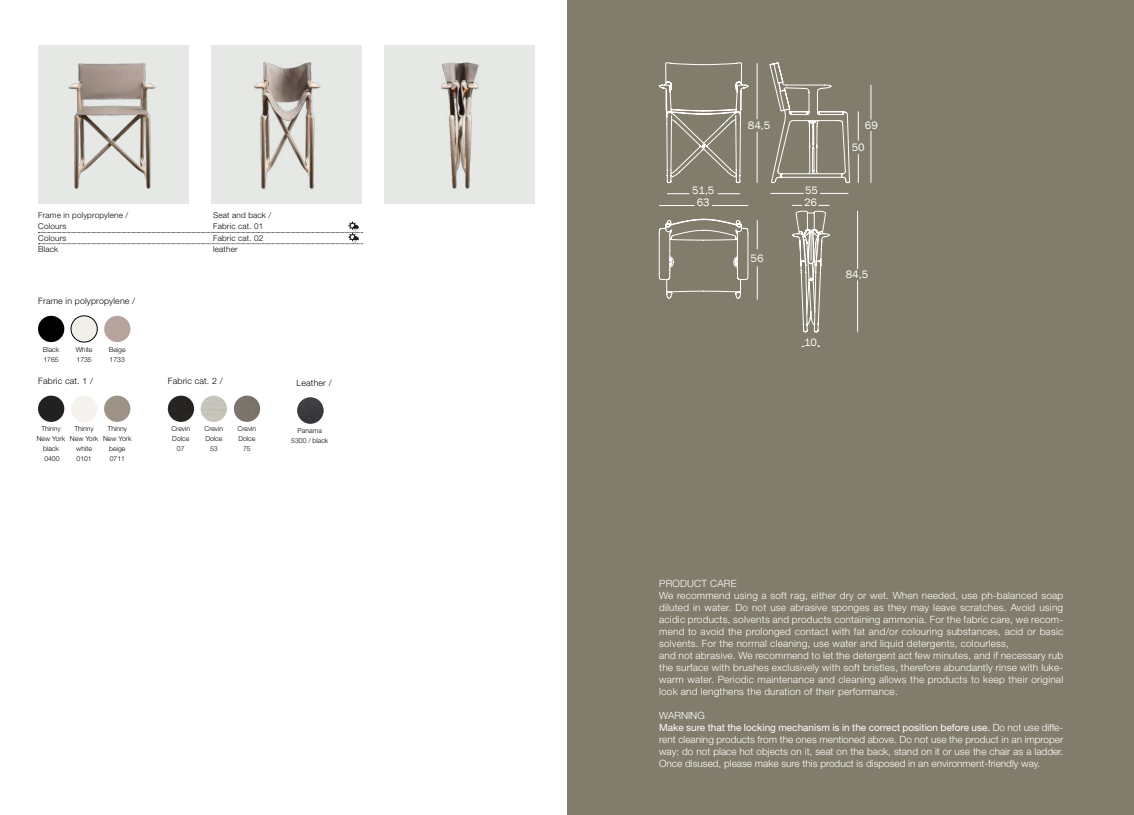
<style>
.page{position:relative;width:1134px;height:815px;background:#fff}
.page>*{position:absolute;margin:0;border:0;box-sizing:border-box;transform-origin:0 0}
.t1{font:11px/11.8px "Franklin Gothic";color:#fff;text-align:center}
.t2{font:300 10px/12px "Helvetica Neue LT Std";letter-spacing:.02em;color:#fff}
.t3{font:300 10px/12px "Helvetica Neue LT Std";color:#fff}
.t4{font:300 8.75px "Helvetica Neue LT Std";letter-spacing:.02em;color:#040503}
.t5{font:300 8.12px/11.2px "Helvetica Neue LT Std";letter-spacing:.02em;color:#040503}
.t6{font:300 6.88px/10px "Helvetica Neue LT Std";color:#040503;text-align:center}
.s1{font-weight:400}
</style>
<div class="page">
<div style="left:567px;top:0;width:567px;height:815px;background:#817c6b"></div>
<img style="left:38px;top:45px;width:151px;height:159px">
<img style="left:211px;top:45px;width:151px;height:159px">
<img style="left:385px;top:45px;width:150px;height:159px">
<img style="left:38px;top:396px;width:26px;height:26px;border-radius:13px">
<img style="left:168px;top:396px;width:26px;height:26px;border-radius:13px">
<img style="left:201px;top:396px;width:26px;height:26px;border-radius:13px">
<img style="left:234px;top:396px;width:26px;height:26px;border-radius:13px">
<img style="left:104px;top:396px;width:26px;height:26px;border-radius:13px">
<div style="left:38px;top:316px;width:26px;height:26px;background:#000001;border-radius:50%"></div>
<div style="left:104px;top:316px;width:26px;height:26px;background:#b7a59d;border-radius:50%"></div>
<div style="left:71px;top:316px;width:26px;height:26px;background:#f1efe8;border-radius:50%"></div>
<div style="left:71px;top:316px;width:26px;height:26px;border:1px solid #000006;border-radius:50%"></div>
<img style="left:297px;top:397px;width:27px;height:27px;border-radius:13px">
<svg style="left:857px;top:84px;width:14px;height:216px"></svg>
<hr style="left:857px;top:281px;width:1px;height:51px;background:#fff">
<hr style="left:857px;top:211px;width:1px;height:58px;background:#fff">
<svg style="left:659px;top:62px;width:191px;height:270px"></svg>
<svg style="left:38px;top:221px;width:325px;height:24px"></svg>
<p class="t5" style="left:38px;top:209px;width:91px">Frame in polypropylene /<br>Colours<br>Colours<br>Black</p>
<p class="t4" style="left:38px;top:295px;width:98px">Frame in polypropylene /</p>
<p class="t6" style="left:43px;top:344px;width:18px;text-align:left">Black<br>1765</p>
<p class="t6" style="left:76px;top:344px;width:18px;text-align:left">White<br>1735</p>
<p class="t6" style="left:109px;top:344px;width:18px;text-align:left">Beige<br>1733</p>
<p class="t5" style="left:213px;top:209px;width:60px">Seat and back /<br>Fabric cat. 01<br>Fabric cat. 02 leather</p>
<p class="t4" style="left:38px;top:375px;width:56px">Fabric cat. 1 /</p>
<p class="t4" style="left:168px;top:375px;width:56px">Fabric cat. 2 /</p>
<p class="t6" style="left:37px;top:424px;width:30px">Thinny<br>New York black<br>0400</p>
<p class="t6" style="left:70px;top:424px;width:30px">Thinny<br>New York white<br>0101</p>
<p class="t6" style="left:103px;top:424px;width:30px">Thinny<br>New York beige<br>0711</p>
<p class="t6" style="left:171px;top:424px;width:20px">Crevin<br>Dolce<br>07</p>
<p class="t6" style="left:205px;top:424px;width:20px">Crevin<br>Dolce<br>53</p>
<p class="t6" style="left:238px;top:424px;width:20px">Crevin<br>Dolce<br>75</p>
<p class="t4" style="left:297px;top:377px;width:37px">Leather /</p>
<p class="t6" style="left:291px;top:426px;width:39px">Panama<br>5300 / black</p>
<p class="t1" style="left:748px;top:120px;width:24px">84,5</p>
<p class="t1" style="left:865px;top:120px;width:14px">69</p>
<p class="t1" style="left:692px;top:184px;width:24px">51,5<br>63</p>
<p class="t1" style="left:751px;top:253px;width:14px">56</p>
<p class="t1" style="left:805px;top:185px;width:14px">55</p>
<p class="t1" style="left:804px;top:197px;width:14px">26</p>
<p class="t1" style="left:804px;top:337px;width:14px">10</p>
<p class="t1" style="left:852px;top:142px;width:14px">50</p>
<p class="t1" style="left:846px;top:269px;width:24px">84,5</p>
<p class="t2" style="left:659px;top:578px;width:406px">PRODUCT CARE<br>We recommend using a soft rag, either dry or wet. When needed, use ph-balanced soap diluted in water. Do not use abrasive sponges as they may leave scratches. Avoid using acidic products, solvents and products containing ammonia. For the fabric care, we recom&shy;mend to avoid the prolonged contact with fat and/or colouring substances, acid or basic solvents. For the normal cleaning, use water and liquid detergents, colourless,<br>and not abrasive. We recommend to let the detergent act few minutes, and if necessary rub the surface with brushes exclusively with soft bristles, therefore abundantly rinse with luke&shy;warm water. Periodic maintenance and cleaning allows the products to keep their original look and lengthens the duration of their performance.</p>
<p class="t3" style="left:659px;top:710px;width:406px">WARNING<br><span class="s1">Make sure that the locking mechanism is in the correct position before use.</span> Do not use diffe&shy;rent cleaning products from the ones mentioned above. Do not use the product in an improper way: do not place hot objects on it, seat on the back, stand on it or use the chair as a ladder.<br>Once disused, please make sure this product is disposed in an environment-friendly way.</p>
</div>
